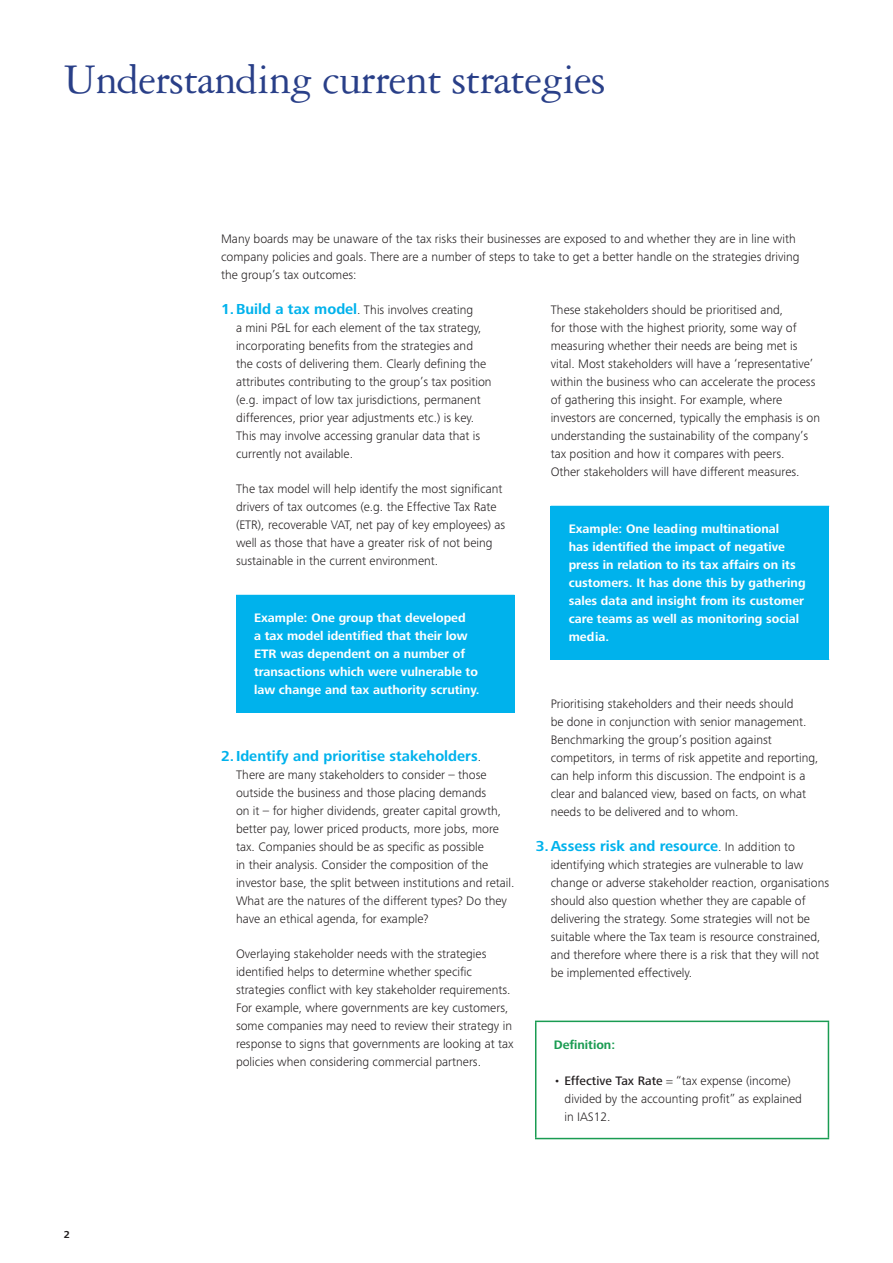
<style>
.page{position:relative;width:893px;height:1263px;background:#fff}
.page>*{position:absolute;margin:0;border:0;box-sizing:border-box;transform-origin:0 0}
.AHead_Title{font:45px "Garamond 3 LT Std";letter-spacing:-.02em;color:#293f88}
.t1{font:700 15px "Frutiger Next Pro";color:#00b2ec}
.BodyCopy__spanAll{font:300 12.75px/18px "Frutiger Next Pro";color:#231f20}
.BHead_KO{font:700 12.75px/18px "Frutiger Next Pro";color:#fff}
.BHead_MidBlue{font:700 12.75px "Frutiger Next Pro";color:#1a9c52}
.CaptionHead{font:700 10.5px "Frutiger Next Pro";color:#231f20}
.s1{font-weight:700;font-size:15px;color:#00b2ec}
.s2{font-weight:300;font-size:12.75px;color:#231f20}
.s3{font-weight:500}
</style>
<div class="page">
<div style="left:236px;top:595px;width:278px;height:117px;background:#00b2ec"></div>
<hr style="left:236px;top:712px;width:278px;height:1px;background:#00b2ec">
<div style="left:551px;top:506px;width:278px;height:153px;background:#00b2ec"></div>
<hr style="left:551px;top:659px;width:278px;height:1px;background:#00b2ec">
<hr style="left:535px;top:1020px;width:294px;height:2px;background:#1a9c52">
<hr style="left:535px;top:1022px;width:1px;height:116px;background:#1a9c52">
<hr style="left:535px;top:1138px;width:294px;height:1px;background:#1a9c52">
<hr style="left:828px;top:1022px;width:1px;height:116px;background:#1a9c52">
<p class="AHead_Title" style="left:64px;top:55px;width:543px">Understanding current strategies</p>
<p class="CaptionHead" style="left:64px;top:1228px;width:8px">2</p>
<p class="BodyCopy__spanAll" style="left:221px;top:230px;width:580px">Many boards may be unaware of the tax risks their businesses are exposed to and whether they are in line with company policies and goals. There are a number of steps to take to get a better handle on the strategies driving the group’s tax outcomes:</p>
<p class="BodyCopy__spanAll" style="left:236px;top:301px;width:257px;text-indent:-15px"><span class="s1">1.Build a tax model</span>. This involves creating<br>a mini P&amp;L for each element of the tax strategy, incorporating benefits from the strategies and the costs of delivering them. Clearly defining the attributes contributing to the group’s tax position (e.g. impact of low tax jurisdictions, permanent differences, prior year adjustments etc.) is key.<br>This may involve accessing granular data that is currently not available.</p>
<p class="BodyCopy__spanAll" style="left:236px;top:480px;width:271px">The tax model will help identify the most significant drivers of tax outcomes (e.g. the Effective Tax Rate (ETR), recoverable VAT, net pay of key employees) as well as those that have a greater risk of not being sustainable in the current environment.</p>
<p class="BodyCopy__spanAll" style="left:551px;top:301px;width:271px">These stakeholders should be prioritised and,<br>for those with the highest priority, some way of measuring whether their needs are being met is vital. Most stakeholders will have a ‘representative’ within the business who can accelerate the process of gathering this insight. For example, where investors are concerned, typically the emphasis is on understanding the sustainability of the company’s tax position and how it compares with peers.<br>Other stakeholders will have different measures.</p>
<p class="BHead_KO" style="left:569px;top:520px;width:238px">Example: One leading multinational<br>has identified the impact of negative press in relation to its tax affairs on its customers. It has done this by gathering sales data and insight from its customer care teams as well as monitoring social media.</p>
<p class="BHead_KO" style="left:254px;top:609px;width:227px">Example: One group that developed<br>a tax model identified that their low ETR was dependent on a number of transactions which were vulnerable to law change and tax authority scrutiny.</p>
<p class="BodyCopy__spanAll" style="left:551px;top:694px;width:269px">Prioritising stakeholders and their needs should<br>be done in conjunction with senior management.<br>Benchmarking the group’s position against competitors, in terms of risk appetite and reporting, can help inform this discussion. The endpoint is a clear and balanced view, based on facts, on what needs to be delivered and to whom.</p>
<p class="t1" style="left:536px;top:837px;width:261px">3.Assess risk and resource<span class="s2">. In addition to</span></p>
<p class="BodyCopy__spanAll" style="left:551px;top:855px;width:280px">identifying which strategies are vulnerable to law change or adverse stakeholder reaction, organisations should also question whether they are capable of delivering the strategy. Some strategies will not be suitable where the Tax team is resource constrained, and therefore where there is a risk that they will not be implemented effectively.</p>
<p class="t1" style="left:221px;top:747px;width:261px">2.Identify and prioritise stakeholders<span class="s2">.</span></p>
<p class="BodyCopy__spanAll" style="left:236px;top:765px;width:280px">There are many stakeholders to consider – those outside the business and those placing demands<br>on it – for higher dividends, greater capital growth, better pay, lower priced products, more jobs, more tax. Companies should be as specific as possible<br>in their analysis. Consider the composition of the investor base, the split between institutions and retail.<br>What are the natures of the different types? Do they have an ethical agenda, for example?</p>
<p class="BodyCopy__spanAll" style="left:236px;top:944px;width:279px">Overlaying stakeholder needs with the strategies identified helps to determine whether specific strategies conflict with key stakeholder requirements.<br>For example, where governments are key customers, some companies may need to review their strategy in response to signs that governments are looking at tax policies when considering commercial partners.</p>
<p class="BHead_MidBlue" style="left:554px;top:1037px;width:63px">Definition:</p>
<p class="BodyCopy__spanAll" style="left:564px;top:1071px;width:239px;text-indent:-11px">• <span class="s3">Effective Tax Rate</span> = “tax expense (income) divided by the accounting profit” as explained in IAS12.</p>
</div>
